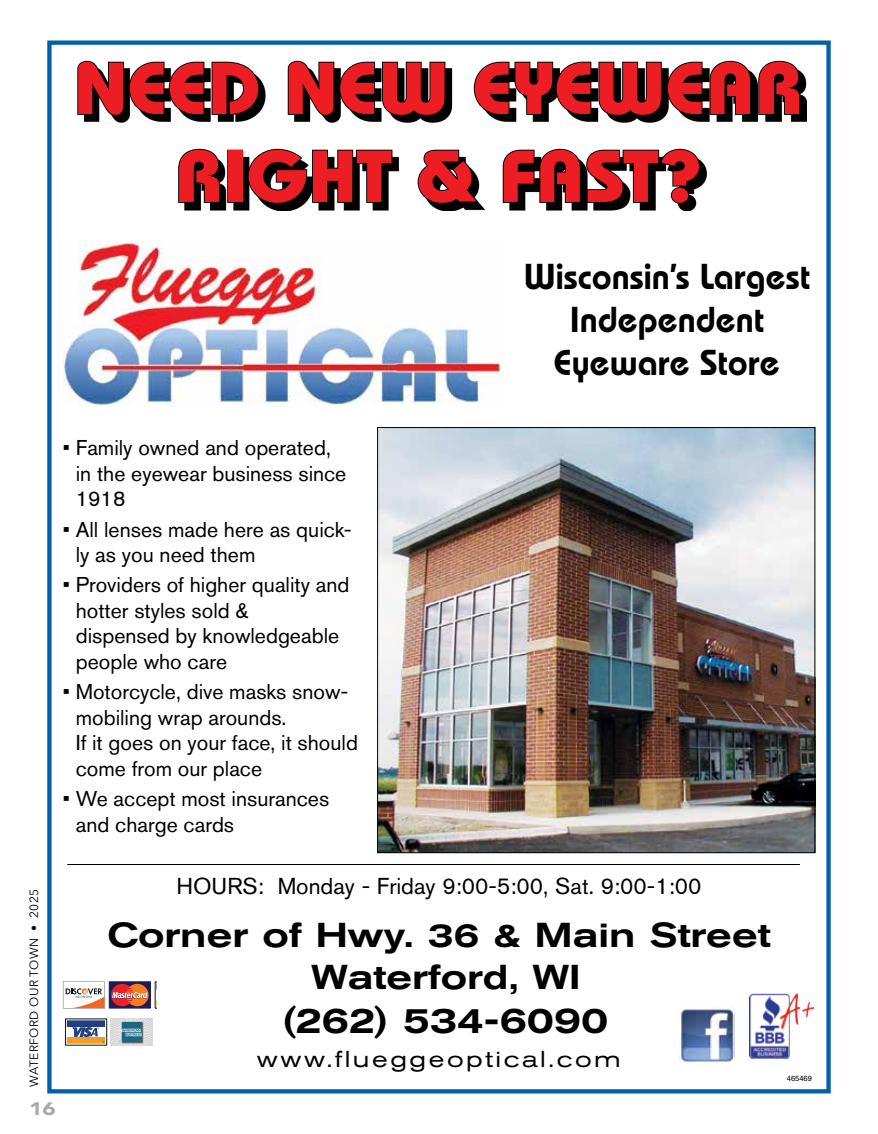
<style>
.page{position:relative;width:878px;height:1134px;background:#fff}
.page>*{position:absolute;margin:0;border:0;box-sizing:border-box;transform-origin:0 0}
.t1{font:700 73.35px/88.1px "Bauhaus";letter-spacing:-.005em;color:#ed1d24;text-align:center;scale:1.1 1}
.t2{font:500 expanded 36.6px "Nissan AG";letter-spacing:-.01em;color:#000}
.t3{font:600 36px/43.2px "Bauhaus";color:#000;text-align:center}
.t4{font:500 expanded 34.35px/41.1px "Nissan AG";color:#000;text-align:center}
.t5{font:22.8px "Nissan AG";color:#000}
.t6{font:expanded 22.8px "Nissan AG";letter-spacing:.11em;color:#000}
.t7{font:21.3px/25.5px "Nissan AG";color:#000}
.t8{font:900 18px "Avenir";color:#a7a9ac;scale:1.25 1}
.t9{font:12px "Avenir Next";letter-spacing:.03em;color:#000}
.t10{font:7.5px "Helvetica";color:#000}
</style>
<div class="page">
<div style="left:47px;top:41px;width:783px;height:1053px;border:4px solid #0060a9"></div>
<img style="left:379px;top:429px;width:434px;height:422px">
<svg style="left:84px;top:68px;width:722px;height:143px"></svg>
<svg style="left:77px;top:60px;width:128px;height:57px"></svg>
<svg style="left:211px;top:61px;width:49px;height:55px"></svg>
<svg style="left:287px;top:60px;width:159px;height:57px"></svg>
<svg style="left:473px;top:60px;width:278px;height:57px"></svg>
<svg style="left:757px;top:60px;width:44px;height:56px"></svg>
<svg style="left:177px;top:148px;width:44px;height:56px"></svg>
<div style="left:227px;top:150px;width:16px;height:53px;border:2px solid #000"></div>
<svg style="left:247px;top:148px;width:146px;height:57px"></svg>
<svg style="left:416px;top:149px;width:64px;height:56px"></svg>
<svg style="left:502px;top:148px;width:198px;height:57px"></svg>
<img style="left:63px;top:241px;width:440px;height:165px">
<hr style="left:67px;top:864px;width:732px;height:1px;background:#000">
<svg style="left:155px;top:982px;width:2px;height:27px"></svg>
<svg style="left:111px;top:983px;width:38px;height:23px"></svg>
<div style="left:109px;top:981px;width:42px;height:27px;border:1px solid #211c54"></div>
<svg style="left:111px;top:984px;width:37px;height:22px"></svg>
<svg style="left:63px;top:982px;width:42px;height:26px"></svg>
<img style="left:679px;top:1007px;width:55px;height:55px">
<img style="left:749px;top:994px;width:64px;height:64px">
<svg style="left:67px;top:1021px;width:38px;height:23px"></svg>
<div style="left:65px;top:1019px;width:42px;height:27px;border:1px solid #061920"></div>
<div style="left:67px;top:1038px;width:37px;height:5px;background:#f69d1d"></div>
<div style="left:67px;top:1021px;width:37px;height:5px;background:#233d7e"></div>
<svg style="left:73px;top:1026px;width:31px;height:17px"></svg>
<svg style="left:111px;top:1019px;width:42px;height:26px"></svg>
<h1 class="t1" style="left:74px;top:43px;width:665px">NEED NEW EYEWEAR<br>RIGHT &amp; FAST?</h1>
<h3 class="t3" style="left:523px;top:254px;width:288px">Wisconsin’s Largest<br>Independent<br>Eyeware Store</h3>
<p class="t7" style="left:76px;top:435px;width:272px;text-indent:-13px">• Family owned and operated, in the eyewear business since<br>1918</p>
<p class="t7" style="left:76px;top:516px;width:277px;text-indent:-13px">• All lenses made here as quick&shy;ly as you need them</p>
<p class="t7" style="left:76px;top:572px;width:275px;text-indent:-13px">• Providers of higher quality and hotter styles sold &amp;<br>dispensed by knowledgeable people who care</p>
<p class="t7" style="left:76px;top:679px;width:284px;text-indent:-13px">• Motorcycle, dive masks snow&shy;mobiling wrap arounds.<br>If it goes on your face, it should come from our place</p>
<p class="t7" style="left:76px;top:786px;width:255px;text-indent:-13px">• We accept most insurances and charge cards</p>
<p class="t9" style="left:24px;top:1087px;width:199px;rotate:-90deg">WATERFORD OUR TOWN • 2025</p>
<p class="t8" style="left:29px;top:1098px;width:23px">16</p>
<p class="t5" style="left:176px;top:873px;width:526px">HOURS: Monday - Friday 9:00-5:00, Sat. 9:00-1:00</p>
<h3 class="t4" style="left:107px;top:915px;width:664px">Corner of Hwy. 36 &amp; Main Street<br>Waterford, WI</h3>
<h2 class="t2" style="left:283px;top:999px;width:327px">(262) 534-6090</h2>
<p class="t6" style="left:257px;top:1046px;width:365px">www.flueggeoptical.com</p>
<p class="t10" style="left:787px;top:1075px;width:27px">465469</p>
</div>
